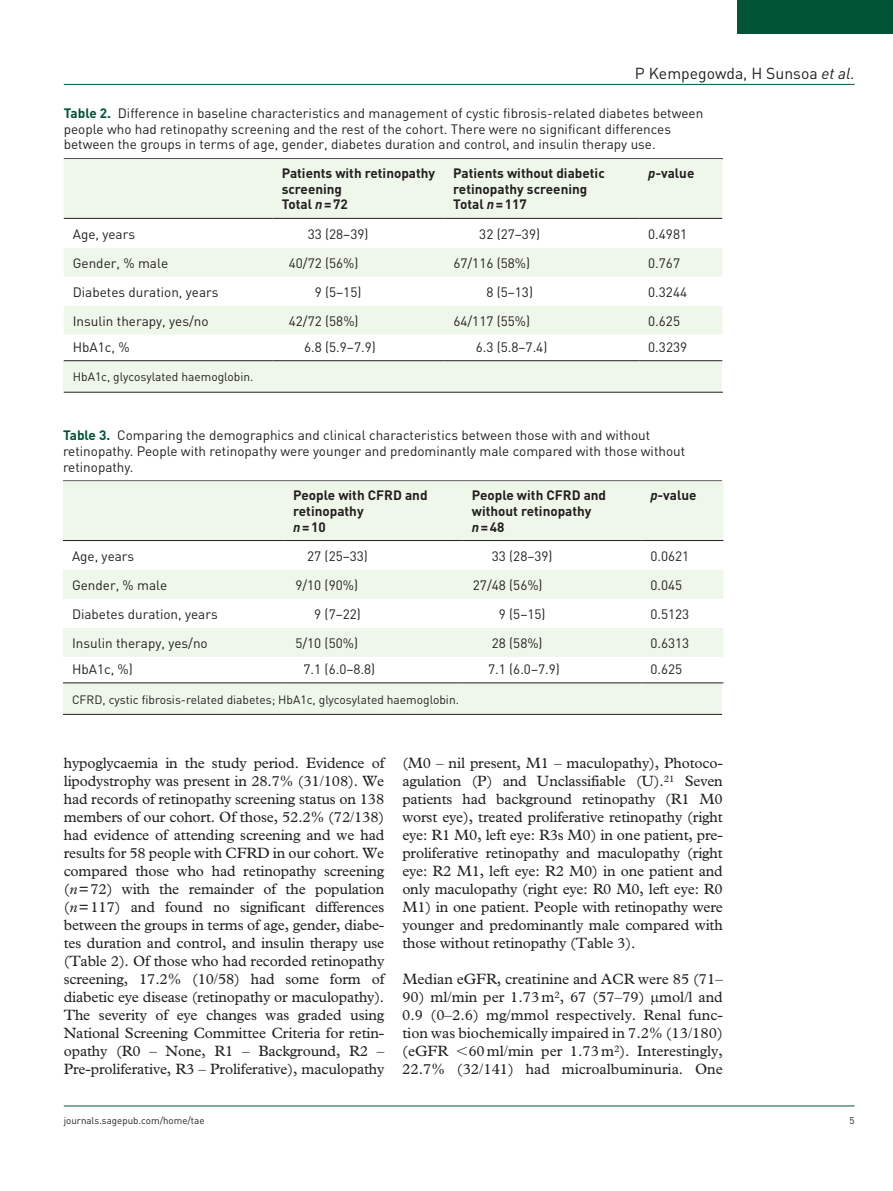
<style>
.page{position:relative;width:893px;height:1191px;background:#fff}
.page>*{position:absolute;margin:0;border:0;box-sizing:border-box;transform-origin:0 0}
.t1{font:15.75px "DIN";color:#231f20}
.t2{font:15px/18px "Plantin Std";color:#231f20;text-align:justify}
.t3{font:13.5px/15.8px "DIN";color:#231f20}
.t4{font:700 13.5px/15.8px "DIN";color:#231f20}
.t5{font:12px "DIN";color:#231f20}
.t6{font:9.75px "DIN";color:#231f20}
.s1{font-style:italic}
.s2{font-weight:700;color:#015436}
</style>
<div class="page">
<hr style="left:64px;top:84px;width:791px;height:1px;background:#015436">
<hr style="left:64px;top:1105px;width:791px;height:1px;background:#015436">
<div style="left:738px;top:0;width:155px;height:34px;background:#015436"></div>
<div style="left:63px;top:683px;width:659px;height:31px;background:#eff7ea"></div>
<div style="left:63px;top:360px;width:659px;height:32px;background:#eff7ea"></div>
<hr style="left:64px;top:158px;width:659px;height:1px;background:#231f20">
<hr style="left:64px;top:392px;width:659px;height:1px;background:#231f20">
<div style="left:64px;top:159px;width:658px;height:59px;background:#eff7ea"></div>
<svg style="left:64px;top:248px;width:658px;height:87px;fill:#eff7ea"></svg>
<hr style="left:64px;top:218px;width:209px;height:1px;background:#231f20">
<hr style="left:273px;top:218px;width:171px;height:1px;background:#231f20">
<hr style="left:444px;top:218px;width:195px;height:1px;background:#231f20">
<hr style="left:639px;top:218px;width:83px;height:1px;background:#231f20">
<hr style="left:64px;top:360px;width:209px;height:1px;background:#231f20">
<hr style="left:273px;top:360px;width:171px;height:1px;background:#231f20">
<hr style="left:444px;top:360px;width:195px;height:1px;background:#231f20">
<hr style="left:639px;top:360px;width:83px;height:1px;background:#231f20">
<hr style="left:63px;top:480px;width:659px;height:1px;background:#231f20">
<hr style="left:63px;top:714px;width:659px;height:1px;background:#231f20">
<div style="left:63px;top:481px;width:660px;height:59px;background:#eff7ea"></div>
<svg style="left:63px;top:570px;width:660px;height:87px;fill:#eff7ea"></svg>
<hr style="left:63px;top:540px;width:221px;height:1px;background:#231f20">
<hr style="left:284px;top:540px;width:179px;height:1px;background:#231f20">
<hr style="left:463px;top:540px;width:178px;height:1px;background:#231f20">
<hr style="left:641px;top:540px;width:82px;height:1px;background:#231f20">
<hr style="left:63px;top:682px;width:221px;height:1px;background:#231f20">
<hr style="left:284px;top:682px;width:179px;height:1px;background:#231f20">
<hr style="left:463px;top:682px;width:178px;height:1px;background:#231f20">
<hr style="left:641px;top:682px;width:82px;height:1px;background:#231f20">
<p class="t1" style="left:635px;top:63px;width:221px">P Kempegowda, H Sunsoa <span class="s1">et al.</span></p>
<p class="t3" style="left:64px;top:105px;width:641px"><span class="s2">Table 2.</span> Difference in baseline characteristics and management of cystic fibrosis-related diabetes between people who had retinopathy screening and the rest of the cohort. There were no significant differences between the groups in terms of age, gender, diabetes duration and control, and insulin therapy use.</p>
<p class="t4" style="left:282px;top:164px;width:155px">Patients with retinopathy screening<br>Total <span class="s1">n</span>=72</p>
<p class="t4" style="left:453px;top:164px;width:153px">Patients without diabetic retinopathy screening<br>Total <span class="s1">n</span>=117</p>
<p class="t4" style="left:648px;top:164px;width:48px"><span class="s1">p</span>-value</p>
<p class="t3" style="left:73px;top:226px;width:64px">Age, years</p>
<p class="t3" style="left:308px;top:226px;width:62px">33 (28–39)</p>
<p class="t3" style="left:479px;top:226px;width:62px">32 (27–39)</p>
<p class="t3" style="left:648px;top:226px;width:40px">0.4981</p>
<p class="t3" style="left:73px;top:255px;width:97px">Gender, % male</p>
<p class="t3" style="left:289px;top:255px;width:71px">40/72 (56%)</p>
<p class="t3" style="left:453px;top:255px;width:78px">67/116 (58%)</p>
<p class="t3" style="left:648px;top:255px;width:33px">0.767</p>
<p class="t3" style="left:73px;top:284px;width:147px">Diabetes duration, years</p>
<p class="t3" style="left:315px;top:284px;width:48px">9 (5–15)</p>
<p class="t3" style="left:486px;top:284px;width:48px">8 (5–13)</p>
<p class="t3" style="left:648px;top:284px;width:40px">0.3244</p>
<p class="t3" style="left:73px;top:313px;width:137px">Insulin therapy, yes/no</p>
<p class="t3" style="left:289px;top:313px;width:71px">42/72 (58%)</p>
<p class="t3" style="left:453px;top:313px;width:78px">64/117 (55%)</p>
<p class="t3" style="left:648px;top:313px;width:33px">0.625</p>
<p class="t3" style="left:73px;top:339px;width:58px">HbA1c, %</p>
<p class="t3" style="left:304px;top:339px;width:73px">6.8 (5.9–7.9)</p>
<p class="t3" style="left:476px;top:339px;width:73px">6.3 (5.8–7.4)</p>
<p class="t3" style="left:648px;top:339px;width:40px">0.3239</p>
<p class="t5" style="left:73px;top:369px;width:182px">HbA1c, glycosylated haemoglobin.</p>
<p class="t3" style="left:63px;top:427px;width:624px"><span class="s2">Table 3.</span> Comparing the demographics and clinical characteristics between those with and without retinopathy. People with retinopathy were younger and predominantly male compared with those without retinopathy.</p>
<p class="t4" style="left:293px;top:487px;width:136px">People with CFRD and retinopathy<br><span class="s1">n</span>=10</p>
<p class="t4" style="left:472px;top:487px;width:136px">People with CFRD and without retinopathy <span class="s1">n</span>=48</p>
<p class="t4" style="left:650px;top:487px;width:48px"><span class="s1">p</span>-value</p>
<p class="t3" style="left:72px;top:548px;width:64px">Age, years</p>
<p class="t3" style="left:307px;top:548px;width:62px">27 (25–33)</p>
<p class="t3" style="left:492px;top:548px;width:62px">33 (28–39)</p>
<p class="t3" style="left:650px;top:548px;width:40px">0.0621</p>
<p class="t3" style="left:72px;top:577px;width:97px">Gender, % male</p>
<p class="t3" style="left:295px;top:577px;width:64px">9/10 (90%)</p>
<p class="t3" style="left:473px;top:577px;width:71px">27/48 (56%)</p>
<p class="t3" style="left:650px;top:577px;width:33px">0.045</p>
<p class="t3" style="left:72px;top:606px;width:147px">Diabetes duration, years</p>
<p class="t3" style="left:314px;top:606px;width:48px">9 (7–22)</p>
<p class="t3" style="left:499px;top:606px;width:48px">9 (5–15)</p>
<p class="t3" style="left:650px;top:606px;width:40px">0.5123</p>
<p class="t3" style="left:72px;top:635px;width:137px">Insulin therapy, yes/no</p>
<p class="t3" style="left:295px;top:635px;width:64px">5/10 (50%)</p>
<p class="t3" style="left:492px;top:635px;width:52px">28 (58%)</p>
<p class="t3" style="left:650px;top:635px;width:40px">0.6313</p>
<p class="t3" style="left:72px;top:661px;width:62px">HbA1c, %)</p>
<p class="t3" style="left:304px;top:661px;width:73px">7.1 (6.0–8.8)</p>
<p class="t3" style="left:488px;top:661px;width:73px">7.1 (6.0–7.9)</p>
<p class="t3" style="left:650px;top:661px;width:33px">0.625</p>
<p class="t5" style="left:72px;top:691px;width:388px">CFRD, cystic fibrosis-related diabetes; HbA1c, glycosylated haemoglobin.</p>
<p class="t2" style="left:64px;top:754px;width:322px">hypoglycaemia in the study period. Evidence of lipodystrophy was present in 28.7% (31/108). We had records of retinopathy screening status on 138 members of our cohort. Of those, 52.2% (72/138) had evidence of attending screening and we had results for 58 people with CFRD in our cohort. We compared those who had retinopathy screening (<span class="s1">n</span>=72) with the remainder of the population (<span class="s1">n</span>=117) and found no significant differences between the groups in terms of age, gender, diabe&shy;tes duration and control, and insulin therapy use (Table 2). Of those who had recorded retinopathy screening, 17.2% (10/58) had some form of diabetic eye disease (retinopathy or maculopathy).<br>The severity of eye changes was graded using National Screening Committee Criteria for retin&shy;opathy (R0 – None, R1 – Background, R2 – Pre-proliferative, R3 – Proliferative), maculopathy</p>
<p class="t2" style="left:402px;top:754px;width:322px">(M0 – nil present, M1 – maculopathy), Photoco&shy;agulation (P) and Unclassifiable (U).<sup>21</sup> Seven patients had background retinopathy (R1 M0 worst eye), treated proliferative retinopathy (right eye: R1 M0, left eye: R3s M0) in one patient, pre&shy;proliferative retinopathy and maculopathy (right eye: R2 M1, left eye: R2 M0) in one patient and only maculopathy (right eye: R0 M0, left eye: R0<br>M1) in one patient. People with retinopathy were younger and predominantly male compared with those without retinopathy (Table 3).</p>
<p class="t2" style="left:402px;top:970px;width:322px">Median eGFR, creatinine and ACR were 85 (71–</p>
<p class="t2" style="left:402px;top:988px;width:322px">90) ml/min per 1.73m<sup>2</sup>, 67 (57–79) mol/l and 0.9 (0–2.6) mg/mmol respectively. Renal func&shy;tion was biochemically impaired in 7.2% (13/180) (eGFR</p>
<p class="t2" style="left:402px;top:1042px;width:322px;text-align:right">60ml/min per 1.73m<sup>2</sup>). Interestingly,<br>22.7% (32/141) had microalbuminuria. One</p>
<p class="t6" style="left:64px;top:1114px;width:142px">journals.sagepub.com/home/tae</p>
<p class="t6" style="left:850px;top:1114px;width:7px">5</p>
</div>
